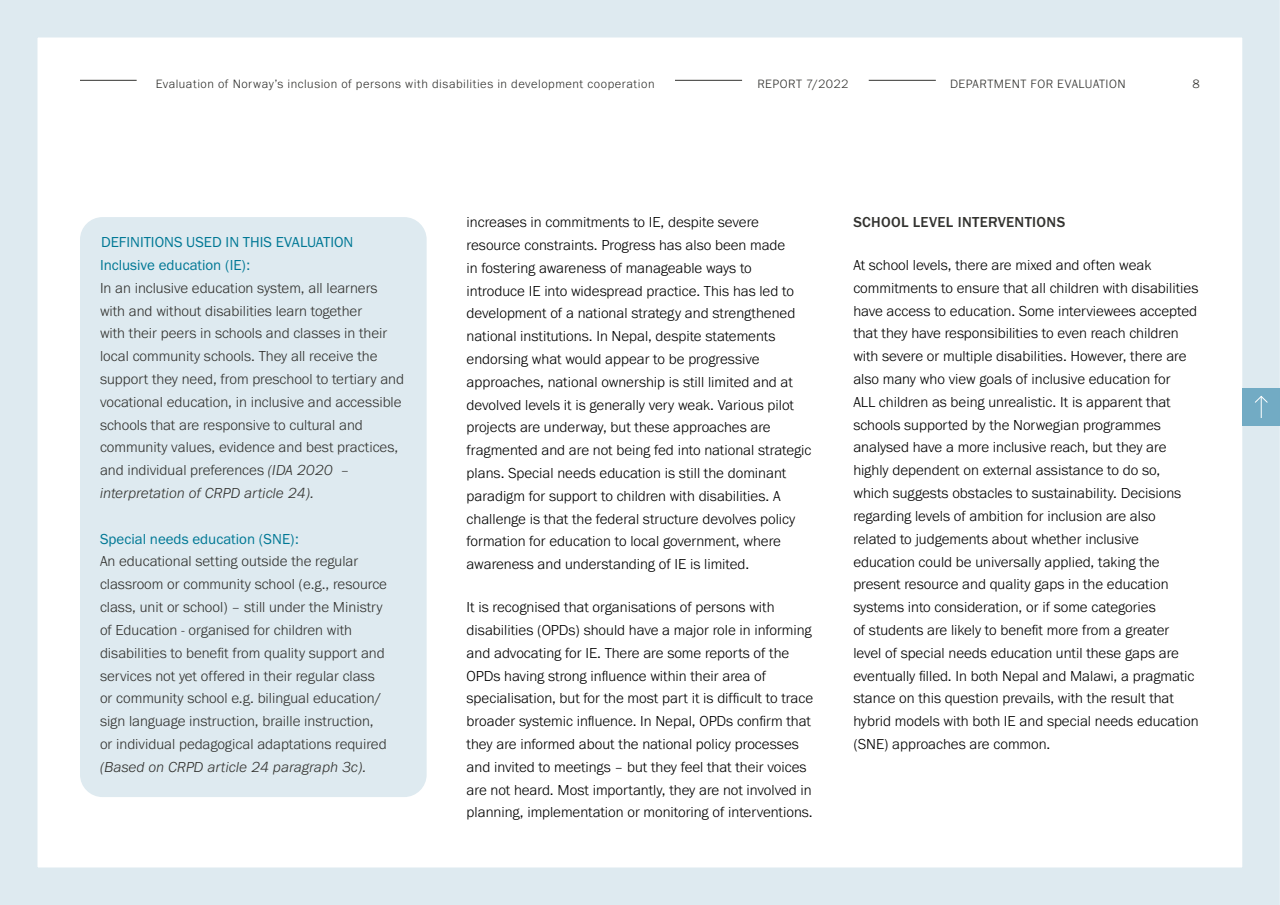
<style>
.page{position:relative;width:1280px;height:905px;background:#fff}
.page>*{position:absolute;margin:0;border:0;box-sizing:border-box;transform-origin:0 0}
.t1{font:300 15px/22.9px "Franklin Gothic URW";color:#000}
.t2{font:300 15px/22.9px "Franklin Gothic URW";color:#32322f}
.t3{font:15px/22.9px "Franklin Gothic URW Boo";color:#007895}
.t4{font:italic 300 15px "Franklin Gothic URW";letter-spacing:.01em;color:#32322f}
.t5{font:500 15px "Franklin Gothic URW";letter-spacing:.02em;color:#32322f}
.t6{font:300 12.5px "Franklin Gothic URW";letter-spacing:.04em;color:#32322f}
.s1{font-style:italic}
</style>
<div class="page">
<div style="left:0;top:0;width:1280px;height:905px;border:38px solid #deeaf0"></div>
<div style="left:1243px;top:388px;width:37px;height:37px;background:#72abc4"></div>
<svg style="left:1255px;top:395px;width:13px;height:23px"></svg>
<hr style="left:80px;top:80px;width:57px;height:1px;background:#32322f">
<hr style="left:675px;top:80px;width:67px;height:1px;background:#32322f">
<hr style="left:869px;top:80px;width:67px;height:1px;background:#32322f">
<div style="left:80px;top:217px;width:347px;height:580px;background:#deeaf0;border-radius:23px"></div>
<p class="t6" style="left:156px;top:76px;width:500px">Evaluation of Norway’s inclusion of persons with disabilities in development cooperation</p>
<p class="t6" style="left:757px;top:76px;width:93px">REPORT 7/2022</p>
<p class="t6" style="left:950px;top:76px;width:177px">DEPARTMENT FOR EVALUATION</p>
<p class="t6" style="left:1193px;top:76px;width:9px">8</p>
<p class="t3" style="left:100px;top:230px;width:255px">DEFINITIONS USED IN THIS EVALUATION<br>Inclusive education (IE):</p>
<p class="t2" style="left:100px;top:276px;width:306px">In an inclusive education system, all learners with and without disabilities learn together<br>with their peers in schools and classes in their local community schools. They all receive the support they need, from preschool to tertiary and vocational education, in inclusive and accessible schools that are responsive to cultural and community values, evidence and best practices, and individual preferences <span class="s1">(IDA 2020 – interpretation of CRPD article 24).</span></p>
<p class="t3" style="left:100px;top:527px;width:200px">Special needs education (SNE):</p>
<p class="t2" style="left:100px;top:550px;width:289px">An educational setting outside the regular classroom or community school (e.g., resource class, unit or school) – still under the Ministry of Education - organised for children with disabilities to benefit from quality support and services not yet offered in their regular class or community school e.g. bilingual education/ sign language instruction, braille instruction, or individual pedagogical adaptations required</p>
<p class="t4" style="left:100px;top:757px;width:268px">(Based on CRPD article 24 paragraph 3c).</p>
<p class="t1" style="left:467px;top:210px;width:346px">increases in commitments to IE, despite severe resource constraints. Progress has also been made<br>in fostering awareness of manageable ways to introduce IE into widespread practice. This has led to development of a national strategy and strengthened national institutions. In Nepal, despite statements endorsing what would appear to be progressive approaches, national ownership is still limited and at devolved levels it is generally very weak. Various pilot projects are underway, but these approaches are fragmented and are not being fed into national strategic plans. Special needs education is still the dominant paradigm for support to children with disabilities. A challenge is that the federal structure devolves policy formation for education to local government, where awareness and understanding of IE is limited.</p>
<p class="t1" style="left:467px;top:595px;width:348px">It is recognised that organisations of persons with disabilities (OPDs) should have a major role in informing and advocating for IE. There are some reports of the OPDs having strong influence within their area of specialisation, but for the most part it is difficult to trace broader systemic influence. In Nepal, OPDs confirm that they are informed about the national policy processes and invited to meetings – but they feel that their voices are not heard. Most importantly, they are not involved in planning, implementation or monitoring of interventions.</p>
<p class="t5" style="left:853px;top:213px;width:213px">SCHOOL LEVEL INTERVENTIONS</p>
<p class="t1" style="left:853px;top:253px;width:347px">At school levels, there are mixed and often weak commitments to ensure that all children with disabilities have access to education. Some interviewees accepted that they have responsibilities to even reach children with severe or multiple disabilities. However, there are also many who view goals of inclusive education for<br>ALL children as being unrealistic. It is apparent that schools supported by the Norwegian programmes analysed have a more inclusive reach, but they are highly dependent on external assistance to do so, which suggests obstacles to sustainability. Decisions regarding levels of ambition for inclusion are also related to judgements about whether inclusive education could be universally applied, taking the present resource and quality gaps in the education systems into consideration, or if some categories<br>of students are likely to benefit more from a greater level of special needs education until these gaps are eventually filled. In both Nepal and Malawi, a pragmatic stance on this question prevails, with the result that hybrid models with both IE and special needs education (SNE) approaches are common.</p>
</div>
